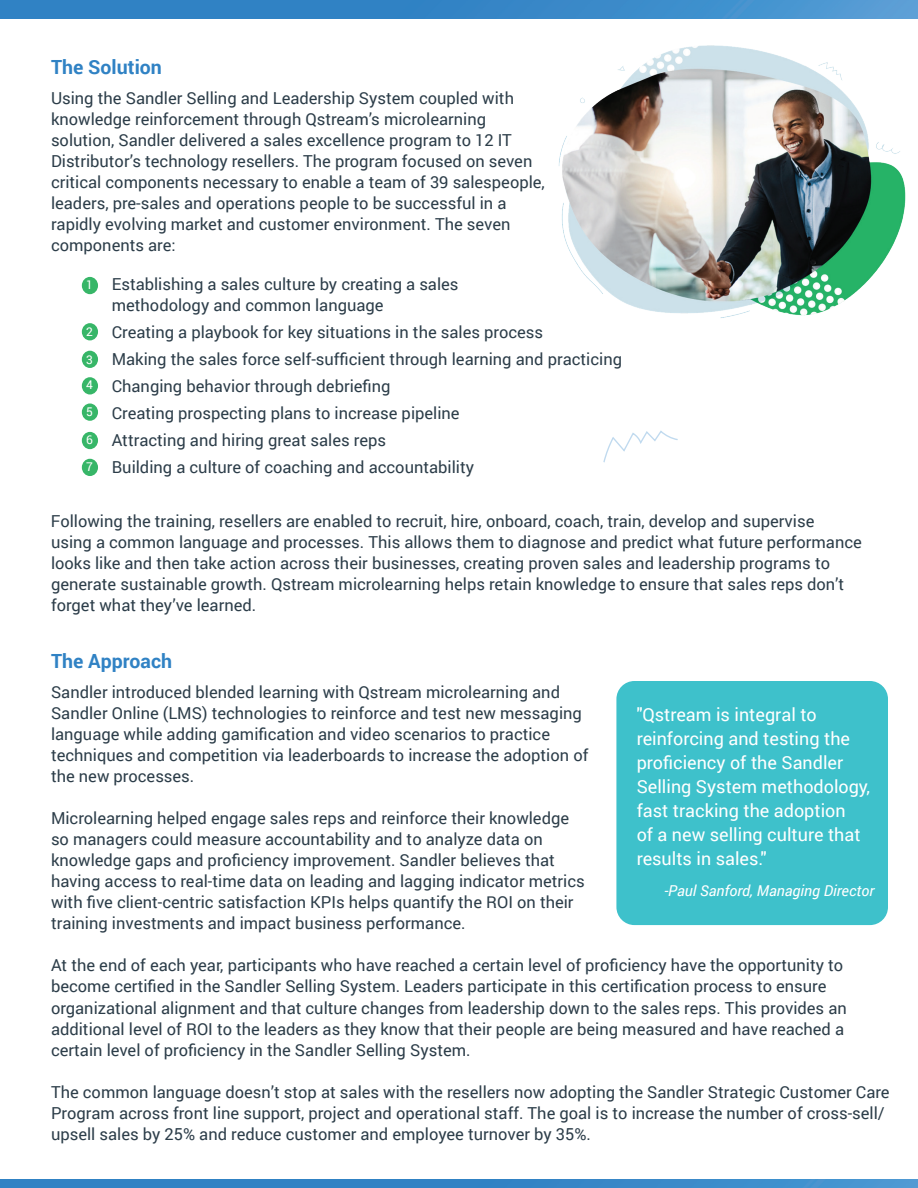
<style>
.page{position:relative;width:918px;height:1188px;background:#fff}
.page>*{position:absolute;margin:0;border:0;box-sizing:border-box;transform-origin:0 0}
.t1{font:700 19.5px "Roboto";color:#3082c4}
.t2{font:18px/24px "Roboto";color:#fff}
.t3{font:16.5px/21px "Roboto";color:#2c3d49}
.t4{font:italic 15px "Roboto";color:#fff}
.t5{font:12px/25.2px "Roboto";color:#fff}
</style>
<div class="page">
<img style="left:0;top:1179px;width:918px;height:9px">
<img style="left:0;top:0;width:918px;height:19px">
<div style="left:616px;top:681px;width:272px;height:244px;background:#3ec1cb;border-radius:18px"></div>
<img style="left:558px;top:45px;width:348px;height:273px">
<div style="left:82px;top:277px;width:16px;height:17px;background:#37b668;border-radius:50%"></div>
<div style="left:82px;top:323px;width:16px;height:17px;background:#37b668;border-radius:50%"></div>
<div style="left:82px;top:351px;width:16px;height:17px;background:#37b668;border-radius:50%"></div>
<div style="left:82px;top:377px;width:16px;height:17px;background:#37b668;border-radius:50%"></div>
<div style="left:82px;top:403px;width:16px;height:18px;background:#37b668;border-radius:50%"></div>
<div style="left:82px;top:432px;width:16px;height:17px;background:#37b668;border-radius:50%"></div>
<div style="left:82px;top:459px;width:16px;height:17px;background:#37b668;border-radius:50%"></div>
<svg style="left:603px;top:430px;width:75px;height:33px"></svg>
<p class="t1" style="left:51px;top:54px;width:112px">The Solution</p>
<p class="t3" style="left:51px;top:87px;width:495px">Using the Sandler Selling and Leadership System coupled with knowledge reinforcement through Qstream’s microlearning solution, Sandler delivered a sales excellence program to 12 IT Distributor’s technology resellers. The program focused on seven critical components necessary to enable a team of 39 salespeople, leaders, pre-sales and operations people to be successful in a rapidly evolving market and customer environment. The seven components are:</p>
<p class="t3" style="left:112px;top:273px;width:348px">Establishing a sales culture by creating a sales methodology and common language</p>
<p class="t3" style="left:112px;top:318px;width:512px;line-height:27px">Creating a playbook for key situations in the sales process<br>Making the sales force self-sufficient through learning and practicing Changing behavior through debriefing<br>Creating prospecting plans to increase pipeline<br>Attracting and hiring great sales reps<br>Building a culture of coaching and accountability</p>
<p class="t3" style="left:51px;top:510px;width:812px">Following the training, resellers are enabled to recruit, hire, onboard, coach, train, develop and supervise<br>using a common language and processes. This allows them to diagnose and predict what future performance looks like and then take action across their businesses, creating proven sales and leadership programs to generate sustainable growth. Qstream microlearning helps retain knowledge to ensure that sales reps don’t forget what they’ve learned.</p>
<p class="t1" style="left:51px;top:648px;width:123px">The Approach</p>
<p class="t3" style="left:51px;top:681px;width:539px">Sandler introduced blended learning with Qstream microlearning and Sandler Online (LMS) technologies to reinforce and test new messaging language while adding gamification and video scenarios to practice techniques and competition via leaderboards to increase the adoption of the new processes.</p>
<p class="t3" style="left:51px;top:807px;width:535px">Microlearning helped engage sales reps and reinforce their knowledge so managers could measure accountability and to analyze data on knowledge gaps and proficiency improvement. Sandler believes that having access to real-time data on leading and lagging indicator metrics with five client-centric satisfaction KPIs helps quantify the ROI on their training investments and impact business performance.</p>
<p class="t3" style="left:51px;top:954px;width:797px">At the end of each year, participants who have reached a certain level of proficiency have the opportunity to become certified in the Sandler Selling System. Leaders participate in this certification process to ensure organizational alignment and that culture changes from leadership down to the sales reps. This provides an additional level of ROI to the leaders as they know that their people are being measured and have reached a certain level of proficiency in the Sandler Selling System.</p>
<p class="t3" style="left:51px;top:1081px;width:840px">The common language doesn’t stop at sales with the resellers now adopting the Sandler Strategic Customer Care<br>Program across front line support, project and operational staff. The goal is to increase the number of cross-sell/ upsell sales by 25% and reduce customer and employee turnover by 35%.</p>
<p class="t5" style="left:86px;top:272px;width:8px">1</p>
<p class="t5" style="left:86px;top:318px;width:8px">2</p>
<p class="t5" style="left:86px;top:347px;width:8px">3<br>4</p>
<p class="t5" style="left:86px;top:399px;width:8px">5</p>
<p class="t5" style="left:86px;top:427px;width:8px">6</p>
<p class="t5" style="left:86px;top:454px;width:8px">7</p>
<p class="t2" style="left:637px;top:702px;width:235px">"Qstream is integral to reinforcing and testing the proficiency of the Sandler<br>Selling System methodology, fast tracking the adoption<br>of a new selling culture that results in sales."</p>
<p class="t4" style="left:664px;top:880px;width:212px">-Paul Sanford, Managing Director</p>
</div>
